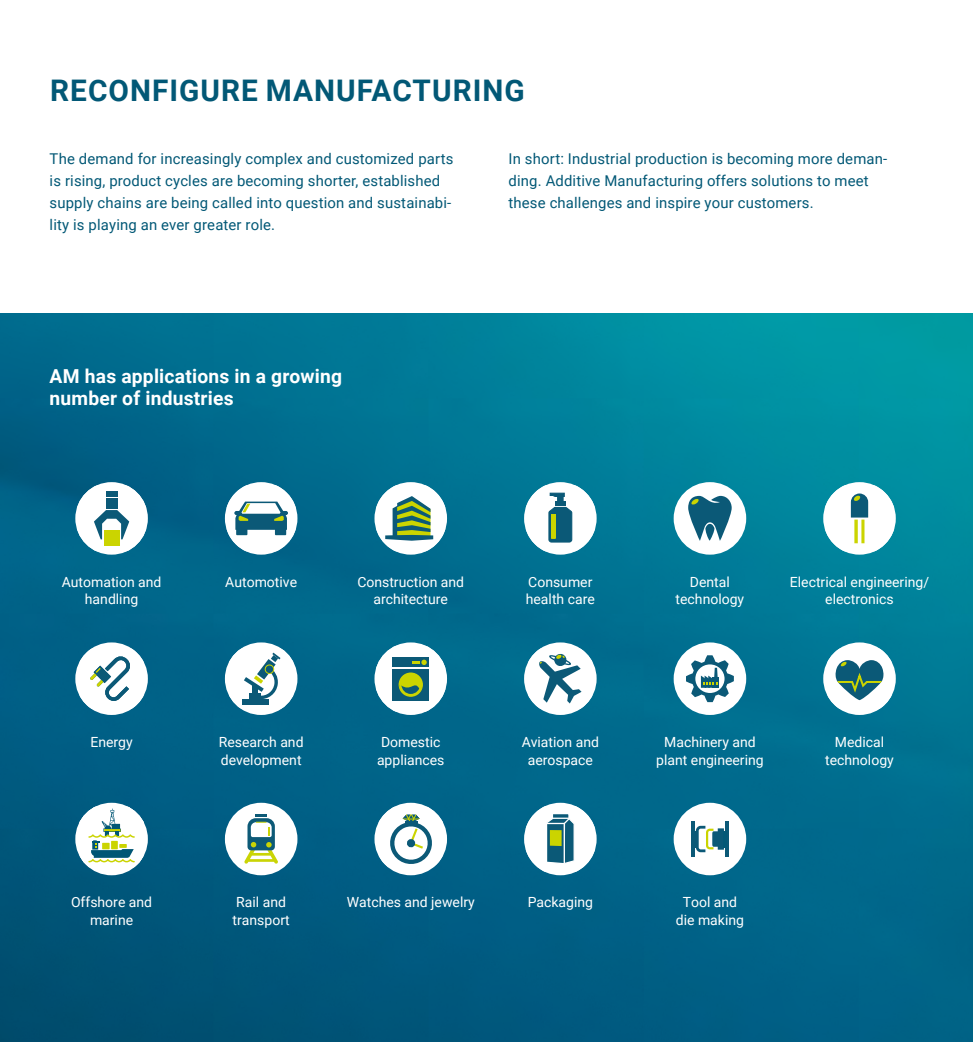
<style>
.page{position:relative;width:973px;height:1042px;background:#fff}
.page>*{position:absolute;margin:0;border:0;box-sizing:border-box;transform-origin:0 0}
.t1{font:700 29.75px "Roboto";letter-spacing:.035em;color:#025876}
.t2{font:700 19.25px/21.9px "Roboto";letter-spacing:.01em;color:#fff}
.t3{font:14.88px/21.9px "Roboto";letter-spacing:.01em;color:#025876}
.t4{font:14px/17.5px "Roboto";color:#fff;text-align:center}
</style>
<div class="page">
<img style="left:0;top:313px;width:972px;height:729px">
<svg style="left:75px;top:482px;width:73px;height:73px"></svg>
<svg style="left:77px;top:485px;width:69px;height:67px"></svg>
<svg style="left:225px;top:482px;width:72px;height:73px"></svg>
<svg style="left:226px;top:485px;width:70px;height:67px"></svg>
<svg style="left:374px;top:482px;width:73px;height:73px"></svg>
<svg style="left:376px;top:485px;width:69px;height:67px"></svg>
<svg style="left:524px;top:482px;width:72px;height:73px"></svg>
<svg style="left:525px;top:485px;width:70px;height:67px"></svg>
<hr style="left:551px;top:514px;width:4px;height:24px;background:#cbd400">
<div style="left:673px;top:482px;width:73px;height:73px;background:#fff;border-radius:50%"></div>
<svg style="left:688px;top:496px;width:43px;height:45px"></svg>
<svg style="left:823px;top:482px;width:72px;height:73px"></svg>
<svg style="left:824px;top:485px;width:69px;height:67px"></svg>
<svg style="left:75px;top:642px;width:73px;height:73px"></svg>
<svg style="left:79px;top:647px;width:65px;height:63px"></svg>
<div style="left:225px;top:642px;width:72px;height:73px;background:#fff;border-radius:50%"></div>
<svg style="left:229px;top:647px;width:64px;height:63px"></svg>
<div style="left:265px;top:665px;width:9px;height:9px;background:#0b5977;border-radius:50%"></div>
<div style="left:264px;top:664px;width:10px;height:10px;border:1px solid #cbd400;border-radius:50%"></div>
<svg style="left:374px;top:642px;width:73px;height:73px"></svg>
<svg style="left:376px;top:645px;width:69px;height:67px"></svg>
<div style="left:524px;top:642px;width:72px;height:73px;background:#fff;border-radius:50%"></div>
<svg style="left:528px;top:647px;width:64px;height:63px"></svg>
<div style="left:673px;top:642px;width:73px;height:73px;background:#fff;border-radius:50%"></div>
<svg style="left:682px;top:652px;width:55px;height:53px"></svg>
<div style="left:823px;top:642px;width:72px;height:73px;background:#fff;border-radius:50%"></div>
<svg style="left:827px;top:647px;width:64px;height:63px"></svg>
<div style="left:75px;top:803px;width:73px;height:72px;background:#fff;border-radius:50%"></div>
<svg style="left:79px;top:806px;width:65px;height:63px"></svg>
<div style="left:102px;top:843px;width:8px;height:6px;background:#cbd400"></div>
<div style="left:225px;top:803px;width:72px;height:72px;background:#fff;border-radius:50%"></div>
<svg style="left:244px;top:814px;width:34px;height:49px"></svg>
<div style="left:374px;top:803px;width:73px;height:72px;background:#fff;border-radius:50%"></div>
<svg style="left:378px;top:806px;width:65px;height:63px"></svg>
<hr style="left:405px;top:821px;width:12px;height:4px;background:#0b5977">
<div style="left:673px;top:803px;width:73px;height:72px;background:#fff;border-radius:50%"></div>
<hr style="left:725px;top:821px;width:3px;height:36px;background:#0b5977">
<svg style="left:691px;top:821px;width:3px;height:36px"></svg>
<svg style="left:694px;top:824px;width:29px;height:29px"></svg>
<hr style="left:692px;top:831px;width:4px;height:16px;background:#0b5977">
<hr style="left:723px;top:831px;width:3px;height:16px;background:#045977">
<div style="left:524px;top:803px;width:72px;height:72px;background:#fff;border-radius:50%"></div>
<svg style="left:525px;top:805px;width:70px;height:67px"></svg>
<div style="left:549px;top:830px;width:12px;height:16px;background:#cbd400"></div>
<h1 class="t1" style="left:50px;top:69px;width:476px">RECONFIGURE MANUFACTURING</h1>
<p class="t3" style="left:50px;top:147px;width:405px">The demand for increasingly complex and customized parts is rising, product cycles are becoming shorter, established supply chains are being called into question and sustainabi&shy;lity is playing an ever greater role.</p>
<p class="t3" style="left:508px;top:147px;width:380px">In short: Industrial production is becoming more deman&shy;ding. Additive Manufacturing offers solutions to meet these challenges and inspire your customers.</p>
<p class="t2" style="left:50px;top:364px;width:294px">AM has applications in a growing number of industries</p>
<p class="t4" style="left:62px;top:573px;width:101px">Automation and handling</p>
<p class="t4" style="left:225px;top:573px;width:73px">Automotive</p>
<p class="t4" style="left:357px;top:573px;width:108px">Construction and architecture</p>
<p class="t4" style="left:525px;top:573px;width:71px;text-align:left">Consumer health care</p>
<p class="t4" style="left:675px;top:573px;width:70px">Dental technology</p>
<p class="t4" style="left:789px;top:573px;width:141px">Electrical engineering/ electronics</p>
<p class="t4" style="left:90px;top:733px;width:44px">Energy</p>
<p class="t4" style="left:219px;top:733px;width:86px;text-align:left">Research and development</p>
<p class="t4" style="left:377px;top:733px;width:69px;text-align:left">Domestic appliances</p>
<p class="t4" style="left:521px;top:733px;width:79px">Aviation and aerospace</p>
<p class="t4" style="left:656px;top:733px;width:109px">Machinery and plant engineering</p>
<p class="t4" style="left:825px;top:733px;width:70px">Medical technology</p>
<p class="t4" style="left:71px;top:893px;width:83px">Offshore and marine</p>
<p class="t4" style="left:232px;top:893px;width:59px;text-align:left">Rail and transport</p>
<p class="t4" style="left:347px;top:893px;width:129px">Watches and jewelry</p>
<p class="t4" style="left:675px;top:893px;width:70px">Tool and die making</p>
<p class="t4" style="left:527px;top:893px;width:67px">Packaging</p>
</div>
